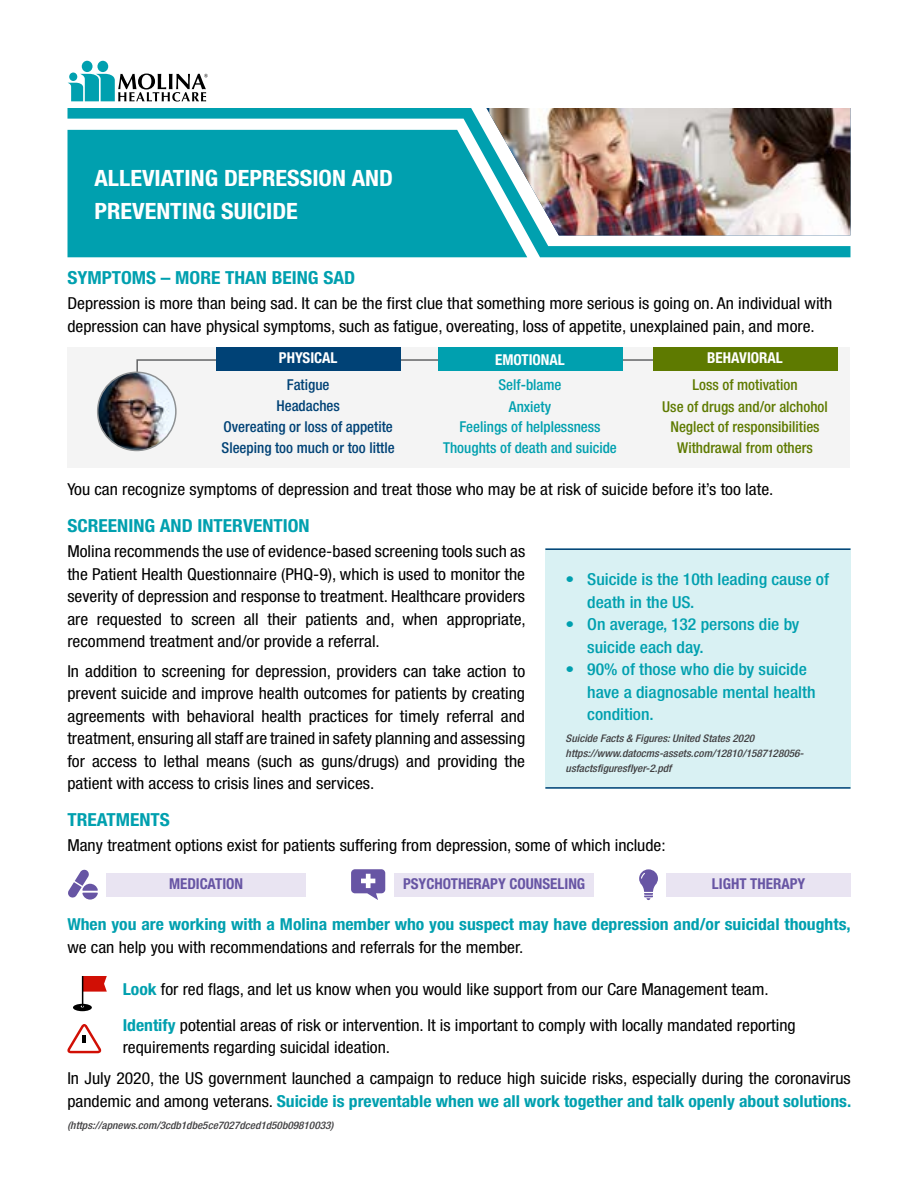
<style>
.page{position:relative;width:918px;height:1188px;background:#fff}
.page>*{position:absolute;margin:0;border:0;box-sizing:border-box;transform-origin:0 0}
.t1{font:700 condensed 22.5px/33px "Helvetica Neue";color:#fff;scale:1.08 1}
.t2{font:700 condensed 18px "Helvetica Neue";color:#00a0af;scale:1.08 1}
.t3{font:condensed 16.5px/22.5px "Helvetica Neue";color:#000;scale:1.07 1}
.t4{font:500 condensed 16.5px/22.5px "Helvetica Neue";color:#00a0af;scale:1.07 1}
.t5{font:700 condensed 16.5px/22.5px "Helvetica Neue";color:#00a0af;scale:1.07 1}
.t6{font:500 condensed 15px "Helvetica Neue";color:#5e7a00}
.t7{font:500 condensed 15px "Helvetica Neue";color:#004276}
.t8{font:500 condensed 15px "Helvetica Neue";color:#00a0af}
.t9{font:700 condensed 15px "Helvetica Neue";color:#6755a4}
.t10{font:700 condensed 15px "Helvetica Neue";color:#fff}
.t11{font:italic 500 condensed 10.5px/15px "Helvetica Neue";color:#414042;scale:1.07 1}
.s1{font-weight:400;color:#000}
.s2{font-weight:700;color:#00a0af}
</style>
<div class="page">
<div style="left:67px;top:347px;width:783px;height:121px;background:#f4f4f4"></div>
<div style="left:97px;top:61px;width:11px;height:11px;background:#00a0af;border-radius:50%"></div>
<div style="left:82px;top:61px;width:11px;height:11px;background:#00a0af;border-radius:50%"></div>
<svg style="left:68px;top:74px;width:140px;height:28px"></svg>
<div style="left:69px;top:73px;width:8px;height:8px;background:#00a0af;border-radius:50%"></div>
<svg style="left:68px;top:108px;width:782px;height:149px"></svg>
<img style="left:489px;top:108px;width:361px;height:127px">
<div style="left:68px;top:130px;width:459px;height:127px;background:#00a0af"></div>
<svg style="left:136px;top:359px;width:517px;height:27px"></svg>
<img style="left:98px;top:372px;width:78px;height:78px;border-radius:39px">
<div style="left:97px;top:372px;width:80px;height:79px;border:2px solid #8e9193;border-radius:50%"></div>
<div style="left:545px;top:548px;width:305px;height:241px;background:#d9f1f3"></div>
<hr style="left:545px;top:548px;width:305px;height:2px;background:#004276">
<hr style="left:545px;top:787px;width:305px;height:2px;background:#004276">
<svg style="left:639px;top:869px;width:19px;height:31px"></svg>
<div style="left:666px;top:873px;width:185px;height:24px;background:#e9e4f2"></div>
<div style="left:394px;top:873px;width:200px;height:24px;background:#e9e4f2"></div>
<svg style="left:351px;top:869px;width:34px;height:31px"></svg>
<div style="left:106px;top:873px;width:200px;height:24px;background:#e9e4f2"></div>
<svg style="left:68px;top:869px;width:30px;height:31px"></svg>
<svg style="left:73px;top:1004px;width:19px;height:7px"></svg>
<svg style="left:83px;top:976px;width:24px;height:16px"></svg>
<hr style="left:82px;top:976px;width:1px;height:31px;background:#000">
<svg style="left:67px;top:1024px;width:35px;height:29px"></svg>
<div style="left:216px;top:347px;width:185px;height:23px;background:#004276"></div>
<div style="left:438px;top:347px;width:184px;height:23px;background:#00a0af"></div>
<div style="left:653px;top:347px;width:184px;height:24px;background:#5e7a00"></div>
<h1 class="t1" style="left:94px;top:161px;width:278px">ALLEVIATING DEPRESSION AND<br>PREVENTING SUICIDE</h1>
<h2 class="t2" style="left:67px;top:267px;width:268px">SYMPTOMS – MORE THAN BEING SAD</h2>
<p class="t3" style="left:67px;top:292px;width:716px">Depression is more than being sad. It can be the first clue that something more serious is going on. An individual with depression can have physical symptoms, such as fatigue, overeating, loss of appetite, unexplained pain, and more.</p>
<h3 class="t10" style="left:279px;top:349px;width:60px">PHYSICAL</h3>
<h3 class="t10" style="left:495px;top:350px;width:71px">EMOTIONAL</h3>
<h3 class="t10" style="left:707px;top:349px;width:77px">BEHAVIORAL</h3>
<p class="t6" style="left:693px;top:376px;width:107px">Loss of motivation</p>
<p class="t6" style="left:662px;top:398px;width:167px">Use of drugs and/or alchohol</p>
<p class="t6" style="left:670px;top:417px;width:151px">Neglect of responsibilities</p>
<p class="t6" style="left:677px;top:439px;width:137px">Withdrawal from others</p>
<p class="t7" style="left:287px;top:376px;width:44px">Fatigue</p>
<p class="t8" style="left:499px;top:376px;width:65px">Self-blame</p>
<p class="t7" style="left:276px;top:397px;width:65px">Headaches</p>
<p class="t8" style="left:509px;top:397px;width:44px">Anxiety</p>
<p class="t7" style="left:223px;top:418px;width:171px">Overeating or loss of appetite</p>
<p class="t8" style="left:459px;top:418px;width:143px">Feelings of helplessness</p>
<p class="t7" style="left:222px;top:439px;width:175px">Sleeping too much or too little</p>
<p class="t8" style="left:443px;top:439px;width:175px">Thoughts of death and suicide</p>
<p class="t3" style="left:67px;top:478px;width:661px">You can recognize symptoms of depression and treat those who may be at risk of suicide before it’s too late.</p>
<h2 class="t2" style="left:67px;top:515px;width:226px">SCREENING AND INTERVENTION</h2>
<p class="t3" style="left:67px;top:540px;width:430px;text-align:justify">Molina recommends the use of evidence-based screening tools such as the Patient Health Questionnaire (PHQ-9), which is used to monitor the severity of depression and response to treatment. Healthcare providers are requested to screen all their patients and, when appropriate, recommend treatment and/or provide a referral.</p>
<p class="t3" style="left:67px;top:660px;width:429px;text-align:justify">In addition to screening for depression, providers can take action to prevent suicide and improve health outcomes for patients by creating agreements with behavioral health practices for timely referral and treatment, ensuring all staff are trained in safety planning and assessing for access to lethal means (such as guns/drugs) and providing the patient with access to crisis lines and services.</p>
<p class="t4" style="left:587px;top:568px;width:227px;text-indent:-22px">• Suicide is the 10th leading cause of death in the US.</p>
<p class="t4" style="left:587px;top:613px;width:200px;text-indent:-22px">• On average, 132 persons die by suicide each day.</p>
<p class="t4" style="left:587px;top:658px;width:215px;text-indent:-22px">• 90% of those who die by suicide have a diagnosable mental health condition.</p>
<p class="t11" style="left:566px;top:730px;width:224px">Suicide Facts &amp; Figures: United States 2020 https://www.datocms-assets.com/12810/1587128056- usfactsfiguresflyer-2.pdf</p>
<h2 class="t2" style="left:67px;top:809px;width:96px">TREATMENTS</h2>
<p class="t3" style="left:67px;top:834px;width:561px">Many treatment options exist for patients suffering from depression, some of which include:</p>
<p class="t9" style="left:169px;top:875px;width:76px">MEDICATION</p>
<p class="t9" style="left:403px;top:875px;width:184px">PSYCHOTHERAPY COUNSELING</p>
<p class="t9" style="left:712px;top:875px;width:95px">LIGHT THERAPY</p>
<h3 class="t5" style="left:67px;top:913px;width:734px">When you are working with a Molina member who you suspect may have depression and/or suicidal thoughts, <span class="s1">we can help you with recommendations and referrals for the member.</span></h3>
<p class="t3" style="left:123px;top:978px;width:605px"><span class="s2">Look</span> for red flags, and let us know when you would like support from our Care Management team.</p>
<p class="t3" style="left:123px;top:1014px;width:631px"><span class="s2">Identify</span> potential areas of risk or intervention. It is important to comply with locally mandated reporting requirements regarding suicidal ideation.</p>
<p class="t3" style="left:67px;top:1067px;width:734px">In July 2020, the US government launched a campaign to reduce high suicide risks, especially during the coronavirus pandemic and among veterans. <span class="s2">Suicide is preventable when we all work together and talk openly about solutions.</span></p>
<p class="t11" style="left:67px;top:1117px;width:250px">(https://apnews.com/3cdb1dbe5ce7027dced1d50b09810033)</p>
</div>
